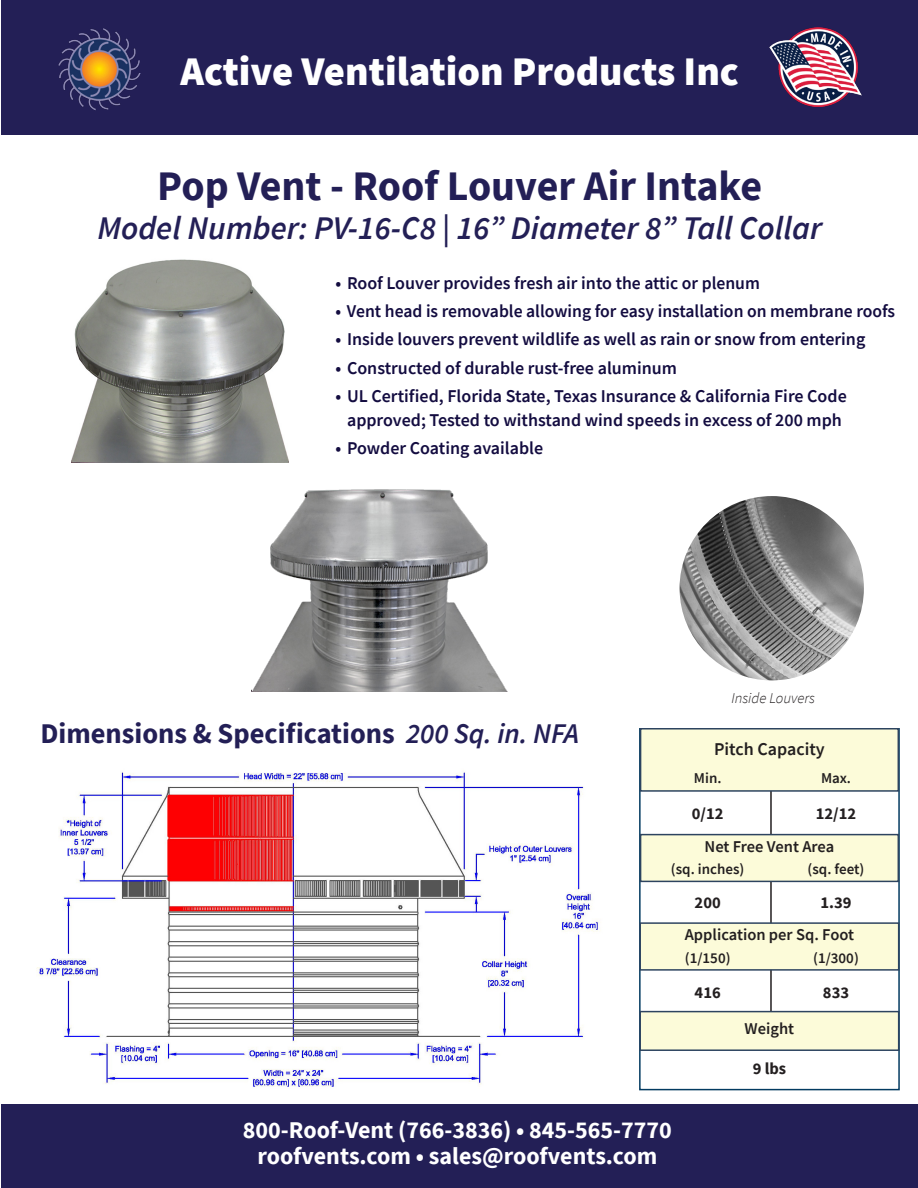
<style>
.page{position:relative;width:918px;height:1188px;background:#fff}
.page>*{position:absolute;margin:0;border:0;box-sizing:border-box;transform-origin:0 0}
.t1{font:700 42px "Source Sans Pro";color:#231f56}
.t2{font:900 40.5px "Source Sans Pro";color:#fff}
.t3{font:italic 600 33px "Source Sans Pro";color:#231f56}
.t4{font:700 28.5px "Source Sans Pro";color:#231f56}
.t5{font:700 24px/25.5px "Source Sans Pro";color:#fff;text-align:center}
.t6{font:600 18px/24px "Source Sans Pro";color:#130c40;text-align:center}
.t7{font:600 18px "Source Sans Pro";color:#231f20}
.t8{font:600 16.5px "Source Sans Pro";color:#231f20}
.t9{font:700 16.5px "Source Sans Pro";color:#231f20}
.t10{font:600 15px "Source Sans Pro";color:#231f20}
.t11{font:italic 300 15px "Source Sans Pro";color:#231f20}
.s1{font-weight:600;font-style:italic}
</style>
<div class="page">
<div style="left:1px;top:0;width:917px;height:135px;background:#231f56"></div>
<img style="left:58px;top:28px;width:83px;height:83px">
<img style="left:769px;top:28px;width:92px;height:79px">
<div style="left:1px;top:1105px;width:917px;height:83px;background:#231f56"></div>
<div style="left:639px;top:728px;width:261px;height:362px;background:#fff;border:2px solid #033b61"></div>
<hr style="left:770px;top:791px;width:2px;height:221px;background:#231f20">
<img style="left:36px;top:772px;width:563px;height:315px">
<div style="left:640px;top:728px;width:259px;height:64px;background:#fcfbd9;border:2px solid #2d4460"></div>
<div style="left:640px;top:834px;width:259px;height:48px;background:#fcfbd9;border:2px solid #2d4460"></div>
<div style="left:639px;top:1011px;width:260px;height:40px;background:#fcfbd9;border:2px solid #2d4460"></div>
<div style="left:639px;top:922px;width:260px;height:49px;background:#fcfbd9;border:2px solid #2d4460"></div>
<img style="left:252px;top:489px;width:255px;height:202px">
<img style="left:71px;top:259px;width:218px;height:204px">
<img style="left:680px;top:496px;width:184px;height:184px;border-radius:92px">
<h2 class="t2" style="left:180px;top:43px;width:560px">Active Ventilation Products Inc</h2>
<p class="t1" style="left:157px;top:157px;width:606px">Pop Vent - Roof Louver Air Intake</p>
<p class="t3" style="left:97px;top:206px;width:726px">Model Number: PV-16-C8 | 16” Diameter 8” Tall Collar</p>
<p class="t6" style="left:335px;top:270px;width:426px">• Roof Louver provides fresh air into the attic or plenum</p>
<p class="t6" style="left:335px;top:299px;width:561px">• Vent head is removable allowing for easy installation on membrane roofs</p>
<p class="t6" style="left:335px;top:327px;width:532px">• Inside louvers prevent wildlife as well as rain or snow from entering</p>
<p class="t6" style="left:335px;top:355px;width:343px">• Constructed of durable rust-free aluminum</p>
<p class="t6" style="left:335px;top:384px;width:513px">• UL Certified, Florida State, Texas Insurance &amp; California Fire Code approved; Tested to withstand wind speeds in excess of 200 mph</p>
<p class="t6" style="left:335px;top:436px;width:209px">• Powder Coating available</p>
<p class="t4" style="left:40px;top:714px;width:540px">Dimensions &amp; Specifications <span class="s1">200 Sq. in. NFA</span></p>
<p class="t11" style="left:731px;top:689px;width:85px">Inside Louvers</p>
<p class="t7" style="left:714px;top:737px;width:112px">Pitch Capacity</p>
<p class="t10" style="left:694px;top:768px;width:29px">Min.</p>
<p class="t9" style="left:692px;top:802px;width:33px">0/12</p>
<p class="t10" style="left:821px;top:768px;width:32px">Max.</p>
<p class="t9" style="left:816px;top:802px;width:42px">12/12</p>
<p class="t8" style="left:705px;top:836px;width:131px">Net Free Vent Area</p>
<p class="t10" style="left:671px;top:859px;width:75px">(sq. inches)</p>
<p class="t9" style="left:695px;top:892px;width:28px">200</p>
<p class="t10" style="left:808px;top:859px;width:58px">(sq. feet)</p>
<p class="t9" style="left:821px;top:892px;width:33px">1.39</p>
<p class="t8" style="left:685px;top:924px;width:171px">Application per Sq. Foot</p>
<p class="t10" style="left:685px;top:948px;width:47px">(1/150)</p>
<p class="t9" style="left:695px;top:981px;width:28px">416</p>
<p class="t8" style="left:745px;top:1018px;width:51px">Weight</p>
<p class="t9" style="left:753px;top:1057px;width:35px">9 lbs</p>
<p class="t10" style="left:813px;top:948px;width:47px">(1/300)</p>
<p class="t9" style="left:823px;top:981px;width:28px">833</p>
<h3 class="t5" style="left:243px;top:1117px;width:430px">800-Roof-Vent (766-3836) • 845-565-7770 roofvents.com • sales@roofvents.com</h3>
</div>
